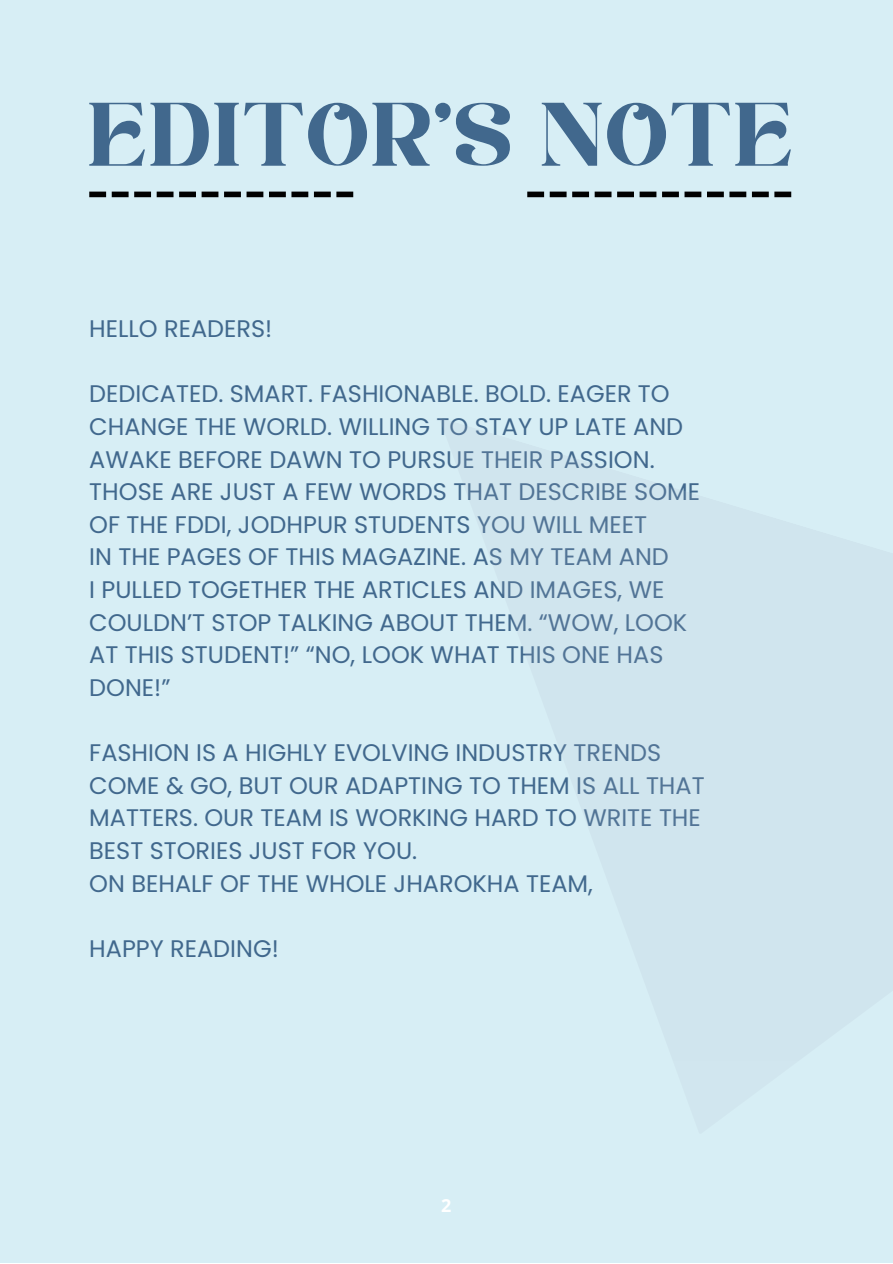
<style>
.page{position:relative;width:893px;height:1264px;background:#fff}
.page>*{position:absolute;margin:0;border:0;box-sizing:border-box;transform-origin:0 0}
.t1{font:89.85px "Kelin Eator";color:#41688d}
.t2{font:24px/32.5px "Poppins";color:#41688d}
.t3{font:700 18px "Open Sans";color:#fff}
</style>
<div class="page">
<div style="left:0;top:0;width:892px;height:1262px;background:#d7eef5"></div>
<svg style="left:89px;top:192px;width:264px;height:5px"></svg>
<svg style="left:527px;top:192px;width:264px;height:5px"></svg>
<h1 class="t1" style="left:89px;top:98px;width:708px">EDITOR'S NOTE</h1>
<p class="t2" style="left:89px;top:312px;width:184px">HELLO READERS!</p>
<p class="t2" style="left:89px;top:378px;width:612px">DEDICATED. SMART. FASHIONABLE. BOLD. EAGER TO CHANGE THE WORLD. WILLING TO STAY UP LATE AND AWAKE BEFORE DAWN TO PURSUE THEIR PASSION.<br>THOSE ARE JUST A FEW WORDS THAT DESCRIBE SOME OF THE FDDI, JODHPUR STUDENTS YOU WILL MEET<br>IN THE PAGES OF THIS MAGAZINE. AS MY TEAM AND<br>I PULLED TOGETHER THE ARTICLES AND IMAGES, WE COULDN’T STOP TALKING ABOUT THEM. “WOW, LOOK AT THIS STUDENT!” “NO, LOOK WHAT THIS ONE HAS DONE!”</p>
<p class="t2" style="left:89px;top:736px;width:617px">FASHION IS A HIGHLY EVOLVING INDUSTRY TRENDS COME &amp; GO, BUT OUR ADAPTING TO THEM IS ALL THAT MATTERS. OUR TEAM IS WORKING HARD TO WRITE THE BEST STORIES JUST FOR YOU.<br>ON BEHALF OF THE WHOLE JHAROKHA TEAM,</p>
<p class="t2" style="left:89px;top:932px;width:191px">HAPPY READING!</p>
<p class="t3" style="left:441px;top:1192px;width:12px">2</p>
</div>
